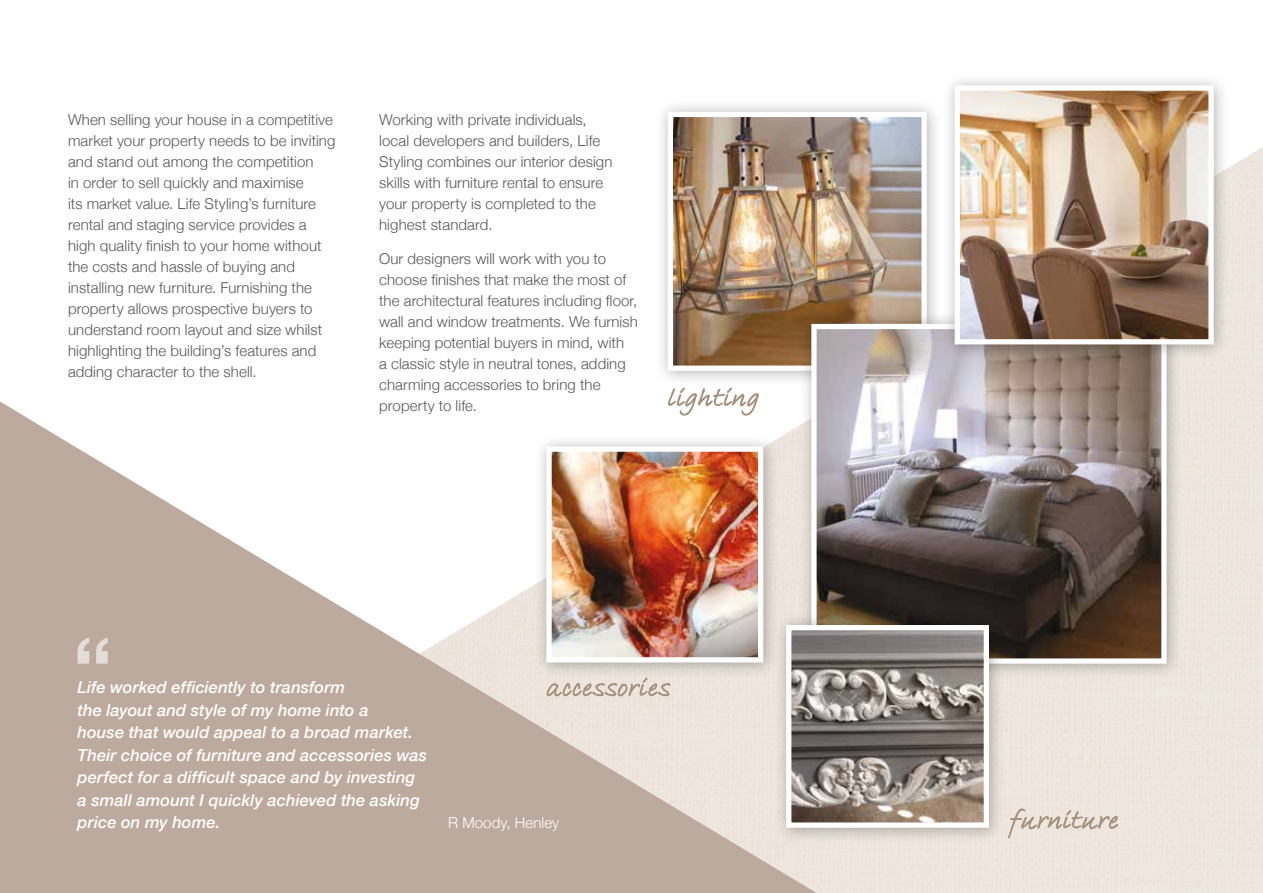
<style>
.page{position:relative;width:1263px;height:893px;background:#fff}
.page>*{position:absolute;margin:0;border:0;box-sizing:border-box;transform-origin:0 0}
.t1{font:italic 500 16.5px/22.5px "Helvetica Neue";letter-spacing:.005em;color:#fff}
.t2{font:300 15px/21px "Helvetica Neue";letter-spacing:.005em;color:#575756}
.t3{font:300 15px "Helvetica Neue";letter-spacing:.01em;color:#fff}
</style>
<div class="page">
<div style="left:655px;top:99px;width:287px;height:287px;background:#000;opacity:.3"></div>
<img style="left:674px;top:118px;width:247px;height:247px">
<div style="left:668px;top:112px;width:259px;height:259px;border:5px solid #fff"></div>
<svg style="left:668px;top:387px;width:91px;height:14px"></svg>
<div style="left:798px;top:311px;width:384px;height:368px;background:#000;opacity:.3"></div>
<img style="left:817px;top:330px;width:343px;height:328px">
<div style="left:811px;top:324px;width:355px;height:340px;border:5px solid #fff"></div>
<svg style="left:0;top:401px;width:816px;height:492px;fill:#bdaa9e"></svg>
<svg style="left:78px;top:637px;width:30px;height:27px"></svg>
<svg style="left:547px;top:677px;width:123px;height:20px;background:#dacfc4"></svg>
<svg style="left:1008px;top:809px;width:110px;height:31px;background:#e1d7cd"></svg>
<div style="left:773px;top:612px;width:231px;height:231px;background:#000;opacity:.3"></div>
<img style="left:792px;top:631px;width:191px;height:191px">
<div style="left:786px;top:625px;width:203px;height:203px;border:5px solid #fff"></div>
<div style="left:942px;top:73px;width:287px;height:287px;background:#000;opacity:.3"></div>
<img style="left:961px;top:91px;width:247px;height:247px">
<div style="left:955px;top:85px;width:259px;height:259px;border:5px solid #fff"></div>
<p class="t2" style="left:68px;top:108px;width:269px">When selling your house in a competitive market your property needs to be inviting and stand out among the competition<br>in order to sell quickly and maximise<br>its market value. Life Styling’s furniture rental and staging service provides a high quality finish to your home without the costs and hassle of buying and installing new furniture. Furnishing the property allows prospective buyers to understand room layout and size whilst highlighting the building’s features and adding character to the shell.</p>
<p class="t2" style="left:379px;top:108px;width:235px">Working with private individuals, local developers and builders, Life Styling combines our interior design skills with furniture rental to ensure your property is completed to the highest standard.</p>
<p class="t2" style="left:379px;top:247px;width:260px">Our designers will work with you to choose finishes that make the most of the architectural features including floor, wall and window treatments. We furnish keeping potential buyers in mind, with<br>a classic style in neutral tones, adding charming accessories to bring the property to life.</p>
<p class="t1" style="left:78px;top:675px;width:351px">Life worked efficiently to transform<br>the layout and style of my home into a<br>house that would appeal to a broad market.<br>Their choice of furniture and accessories was perfect for a difficult space and by investing a small amount I quickly achieved the asking price on my home.</p>
<p class="t3" style="left:448px;top:811px;width:112px">R Moody, Henley</p>
</div>
